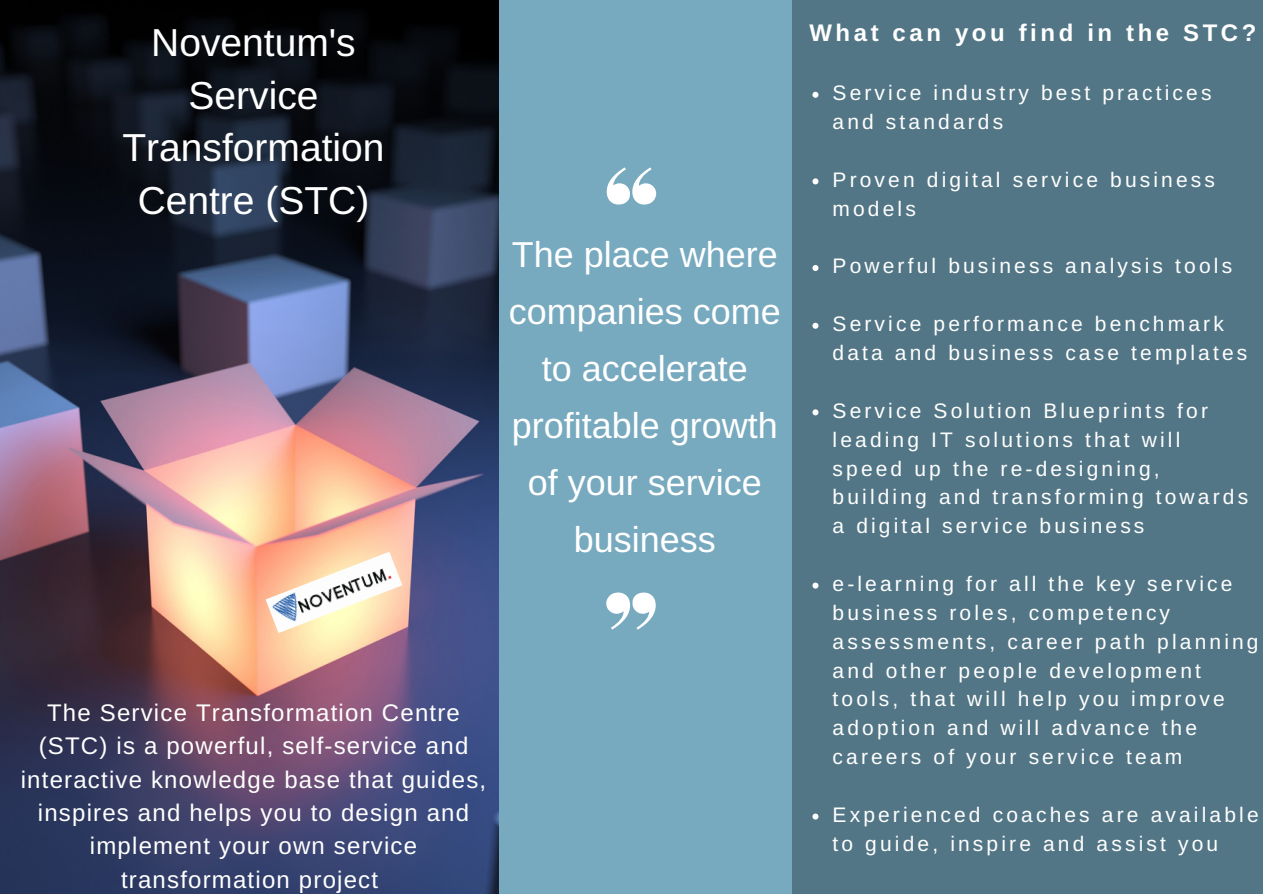
<style>
.page{position:relative;width:1263px;height:894px;background:#fff}
.page>*{position:absolute;margin:0;border:0;box-sizing:border-box;transform-origin:0 0}
.t1{font:39px/52.5px "Arimo";color:#fff;text-align:center}
.t2{font:36px/56.8px "Arimo";color:#fff;text-align:center}
.t3{font:24px/33.3px "Arimo";letter-spacing:.05em;color:#fff;text-align:center}
.t4{font:700 24px "Arimo";letter-spacing:.15em;color:#fff}
.t5{font:21px/28.8px "Arimo";letter-spacing:.15em;color:#fff}
</style>
<div class="page">
<div style="left:0;top:0;width:1263px;height:893px;background:#77a9bf"></div>
<div style="left:792px;top:0;width:471px;height:892px;background:#537686"></div>
<svg style="left:812px;top:92px;width:6px;height:6px"></svg>
<svg style="left:812px;top:178px;width:6px;height:6px"></svg>
<svg style="left:812px;top:265px;width:6px;height:6px"></svg>
<svg style="left:812px;top:322px;width:6px;height:6px"></svg>
<svg style="left:812px;top:409px;width:6px;height:6px"></svg>
<svg style="left:812px;top:582px;width:6px;height:6px"></svg>
<svg style="left:812px;top:813px;width:6px;height:6px"></svg>
<img style="left:0;top:0;width:498px;height:893px">
<svg style="left:607px;top:167px;width:49px;height:37px"></svg>
<svg style="left:606px;top:592px;width:50px;height:37px"></svg>
<img style="left:266px;top:551px;width:136px;height:82px">
<h1 class="t1" style="left:122px;top:16px;width:264px">Noventum's<br>Service<br>Transformation<br>Centre (STC)</h1>
<h2 class="t2" style="left:509px;top:226px;width:273px">The place where companies come to accelerate profitable growth of your service business</h2>
<p class="t3" style="left:21px;top:696px;width:467px">The Service Transformation Centre (STC) is a powerful, self-service and interactive knowledge base that guides, inspires and helps you to design and implement your own service transformation project</p>
<p class="t4" style="left:809px;top:20px;width:449px">What can you find in the STC?</p>
<p class="t5" style="left:833px;top:78px;width:380px">Service industry best practices and standards</p>
<p class="t5" style="left:833px;top:165px;width:384px">Proven digital service business models</p>
<p class="t5" style="left:833px;top:252px;width:401px">Powerful business analysis tools</p>
<p class="t5" style="left:833px;top:309px;width:416px">Service performance benchmark data and business case templates</p>
<p class="t5" style="left:833px;top:396px;width:417px">Service Solution Blueprints for leading IT solutions that will speed up the re-designing, building and transforming towards a digital service business</p>
<p class="t5" style="left:833px;top:569px;width:428px">e-learning for all the key service business roles, competency assessments, career path planning and other people development tools, that will help you improve adoption and will advance the careers of your service team</p>
<p class="t5" style="left:833px;top:800px;width:428px">Experienced coaches are available to guide, inspire and assist you</p>
</div>
